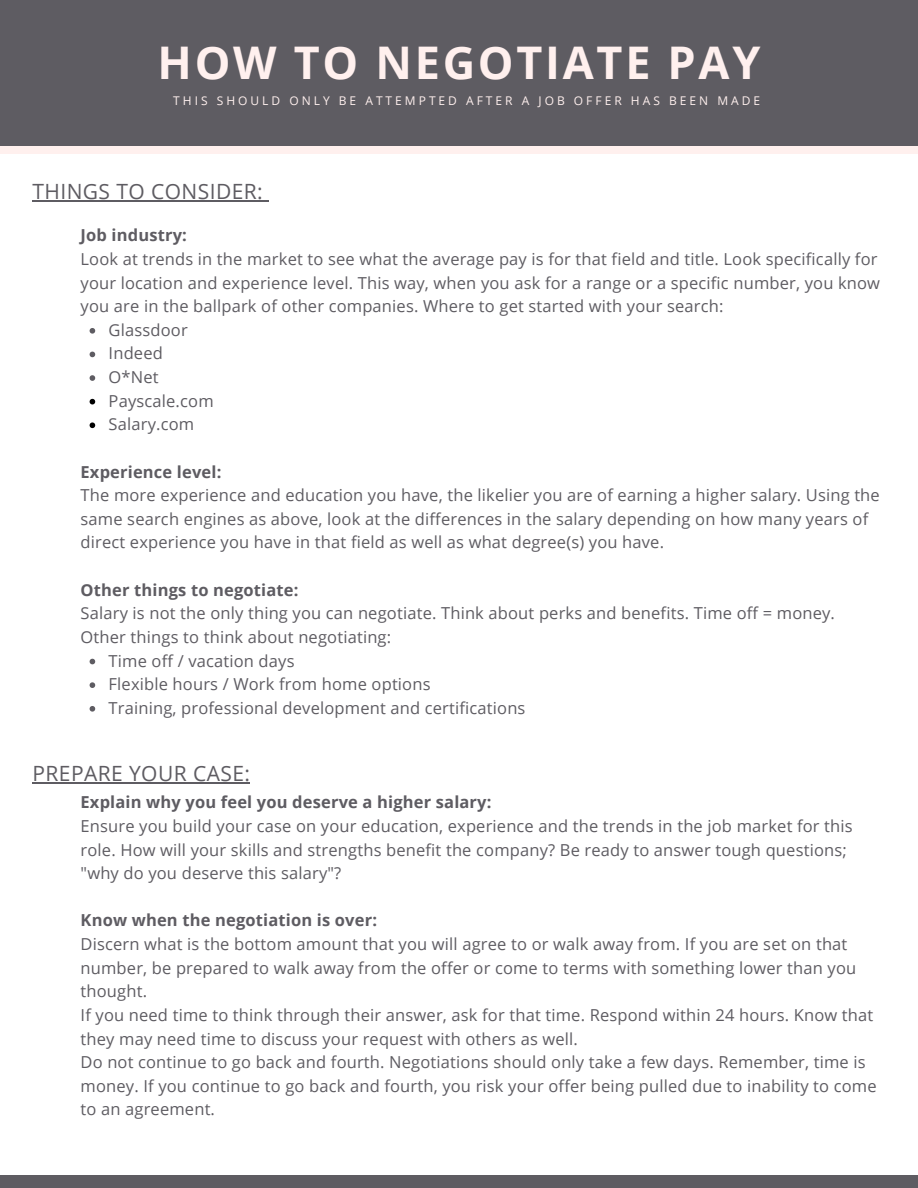
<style>
.page{position:relative;width:918px;height:1188px;background:#fff}
.page>*{position:absolute;margin:0;border:0;box-sizing:border-box;transform-origin:0 0}
.t1{font:700 45px "Open Sans";letter-spacing:.06em;color:#fff0ee}
.t2{font:21px "Open Sans";letter-spacing:.02em;color:#5e5c62}
.t3{font:16.5px/23.7px "Open Sans";letter-spacing:.01em;color:#5e5c62}
.t4{font:700 16.5px "Open Sans";letter-spacing:.01em;color:#5e5c62}
.t5{font:12px "Open Sans";letter-spacing:.25em;color:#fff0ee}
</style>
<div class="page">
<div style="left:0;top:0;width:918px;height:154px;background:#5e5c62"></div>
<div style="left:0;top:146px;width:918px;height:8px;background:#fff0ee"></div>
<div style="left:0;top:1176px;width:918px;height:12px;background:#5e5c62"></div>
<hr style="left:32px;top:200px;width:231px;height:1px;background:#5e5c62">
<svg style="left:90px;top:328px;width:5px;height:6px"></svg>
<svg style="left:90px;top:352px;width:5px;height:5px"></svg>
<svg style="left:90px;top:375px;width:5px;height:6px"></svg>
<svg style="left:90px;top:399px;width:5px;height:5px"></svg>
<svg style="left:90px;top:422px;width:5px;height:6px"></svg>
<svg style="left:90px;top:659px;width:5px;height:5px"></svg>
<svg style="left:90px;top:682px;width:5px;height:6px"></svg>
<svg style="left:90px;top:706px;width:5px;height:6px"></svg>
<hr style="left:32px;top:783px;width:218px;height:1px;background:#5e5c62">
<p class="t1" style="left:158px;top:31px;width:604px">HOW TO NEGOTIATE PAY</p>
<p class="t5" style="left:173px;top:92px;width:588px">THIS SHOULD ONLY BE ATTEMPTED AFTER A JOB OFFER HAS BEEN MADE</p>
<p class="t2" style="left:32px;top:177px;width:232px">THINGS TO CONSIDER:</p>
<p class="t4" style="left:81px;top:224px;width:108px">Job industry:</p>
<p class="t3" style="left:81px;top:247px;width:801px">Look at trends in the market to see what the average pay is for that field and title. Look specifically for your location and experience level. This way, when you ask for a range or a specific number, you know you are in the ballpark of other companies. Where to get started with your search:</p>
<p class="t3" style="left:109px;top:318px;width:81px">Glassdoor</p>
<p class="t3" style="left:109px;top:341px;width:56px">Indeed</p>
<p class="t3" style="left:109px;top:365px;width:52px">O*Net</p>
<p class="t3" style="left:109px;top:388px;width:107px">Payscale.com</p>
<p class="t3" style="left:109px;top:412px;width:87px">Salary.com</p>
<p class="t4" style="left:81px;top:460px;width:142px">Experience level:</p>
<p class="t3" style="left:81px;top:483px;width:801px">The more experience and education you have, the likelier you are of earning a higher salary. Using the same search engines as above, look at the differences in the salary depending on how many years of direct experience you have in that field as well as what degree(s) you have.</p>
<p class="t4" style="left:81px;top:578px;width:219px">Other things to negotiate:</p>
<p class="t3" style="left:81px;top:601px;width:756px">Salary is not the only thing you can negotiate. Think about perks and benefits. Time off = money.<br>Other things to think about negotiating:</p>
<p class="t3" style="left:109px;top:648px;width:187px">Time off / vacation days</p>
<p class="t3" style="left:109px;top:672px;width:323px">Flexible hours / Work from home options</p>
<p class="t3" style="left:109px;top:696px;width:418px">Training, professional development and certifications</p>
<p class="t2" style="left:32px;top:759px;width:219px">PREPARE YOUR CASE:</p>
<p class="t4" style="left:81px;top:791px;width:412px">Explain why you feel you deserve a higher salary:</p>
<p class="t3" style="left:81px;top:814px;width:774px">Ensure you build your case on your education, experience and the trends in the job market for this role. How will your skills and strengths benefit the company? Be ready to answer tough questions; "why do you deserve this salary"?</p>
<p class="t4" style="left:81px;top:909px;width:298px">Know when the negotiation is over:</p>
<p class="t3" style="left:81px;top:932px;width:777px">Discern what is the bottom amount that you will agree to or walk away from. If you are set on that number, be prepared to walk away from the offer or come to terms with something lower than you thought.</p>
<p class="t3" style="left:81px;top:1003px;width:794px">If you need time to think through their answer, ask for that time. Respond within 24 hours. Know that they may need time to discuss your request with others as well.</p>
<p class="t3" style="left:81px;top:1050px;width:798px">Do not continue to go back and fourth. Negotiations should only take a few days. Remember, time is money. If you continue to go back and fourth, you risk your offer being pulled due to inability to come to an agreement.</p>
</div>
